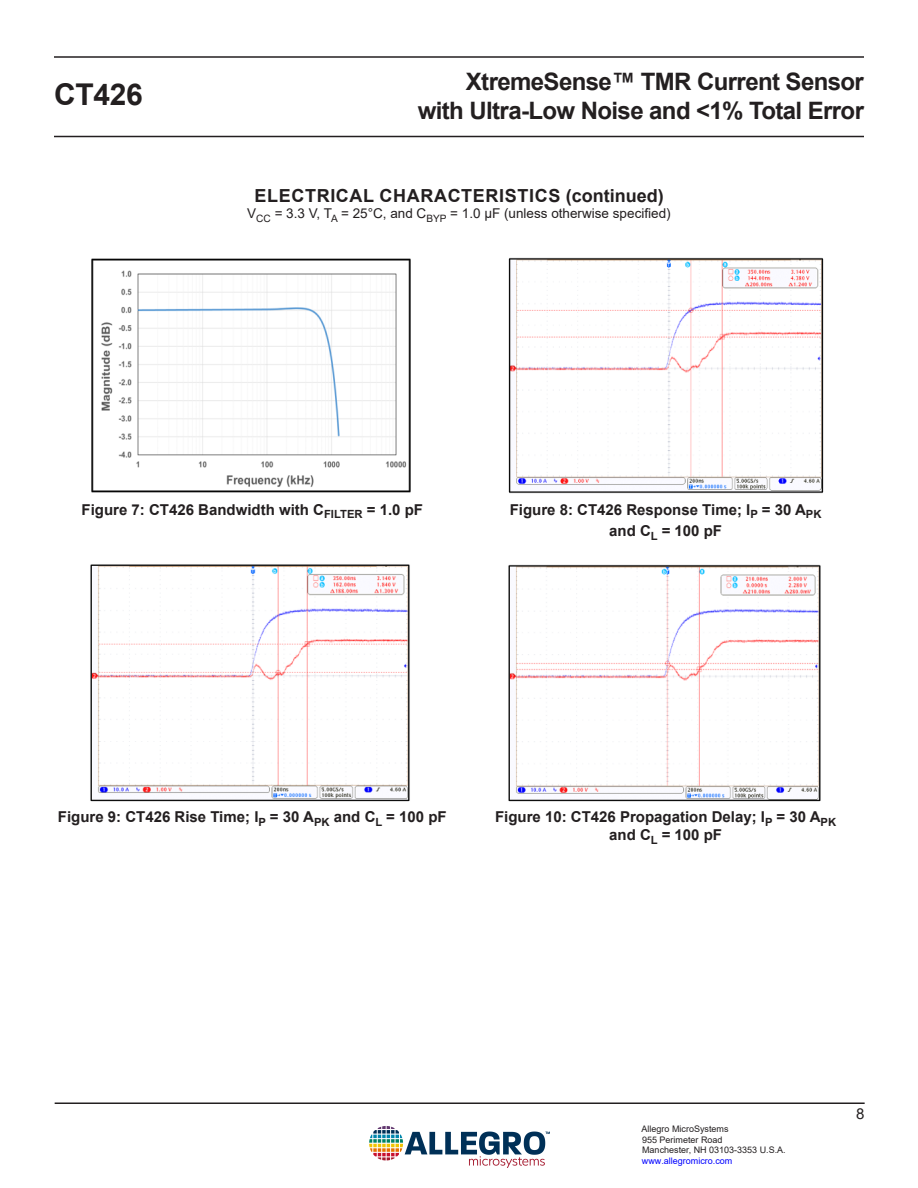
<style>
.page{position:relative;width:918px;height:1188px;background:#fff}
.page>*{position:absolute;margin:0;border:0;box-sizing:border-box;transform-origin:0 0}
.t1{font:700 30px "Arial";letter-spacing:-.01em;color:#231f20}
.t2{font:700 24px/28.8px "Arial";letter-spacing:-.025em;color:#231f20;text-align:right}
.Heading_1{font:700 18px "Arial";letter-spacing:.035em;color:#231f20}
.t3{font:700 15px/21.3px "Arial";color:#231f20;text-align:center}
.t4{font:15px "Arial";color:#231f20}
.t5{font:13.5px "Arial";color:#231f20}
.t6{font:9px/10.8px "Arial";color:#231f20}
.t7{font:9px "Arial";color:#00f}
</style>
<div class="page">
<hr style="left:55px;top:1102px;width:810px;height:2px;background:#231f20">
<hr style="left:54px;top:136px;width:810px;height:1px;background:#231f20">
<hr style="left:54px;top:56px;width:810px;height:2px;background:#231f20">
<img style="left:370px;top:1126px;width:180px;height:42px">
<img style="left:91px;top:258px;width:320px;height:235px">
<img style="left:508px;top:257px;width:316px;height:237px">
<img style="left:90px;top:564px;width:320px;height:238px">
<img style="left:508px;top:564px;width:313px;height:238px">
<h1 class="t1" style="left:54px;top:74px;width:90px">CT426</h1>
<h2 class="t2" style="left:418px;top:68px;width:448px">XtremeSense™ TMR Current Sensor with Ultra-Low Noise and &lt;1% Total Error</h2>
<p class="Heading_1" style="left:255px;top:183px;width:411px">ELECTRICAL CHARACTERISTICS (continued)</p>
<p class="t5" style="left:247px;top:204px;width:425px">V<sub>CC</sub> = 3.3 V, T<sub>A</sub> = 25°C, and C<sub>BYP</sub> = 1.0 µF (unless otherwise specified)</p>
<p class="t3" style="left:82px;top:499px;width:343px">Figure 7: CT426 Bandwidth with C<sub>FILTER</sub> = 1.0 pF</p>
<p class="t3" style="left:510px;top:499px;width:313px">Figure 8: CT426 Response Time; I<sub>P</sub> = 30 A<sub>PK </sub>and C<sub>L</sub> = 100 pF</p>
<p class="t3" style="left:58px;top:807px;width:390px">Figure 9: CT426 Rise Time; I<sub>P</sub> = 30 A<sub>PK</sub> and C<sub>L</sub> = 100 pF</p>
<p class="t3" style="left:495px;top:808px;width:343px;line-height:18px">Figure 10: CT426 Propagation Delay; I<sub>P</sub> = 30 A<sub>PK </sub>and C<sub>L</sub> = 100 pF</p>
<p class="t6" style="left:642px;top:1123px;width:146px">Allegro MicroSystems<br>955 Perimeter Road<br>Manchester, NH 03103-3353 U.S.A.</p>
<p class="t7" style="left:642px;top:1155px;width:92px">www.allegromicro.com</p>
<p class="t4" style="left:856px;top:1103px;width:10px">8</p>
</div>
